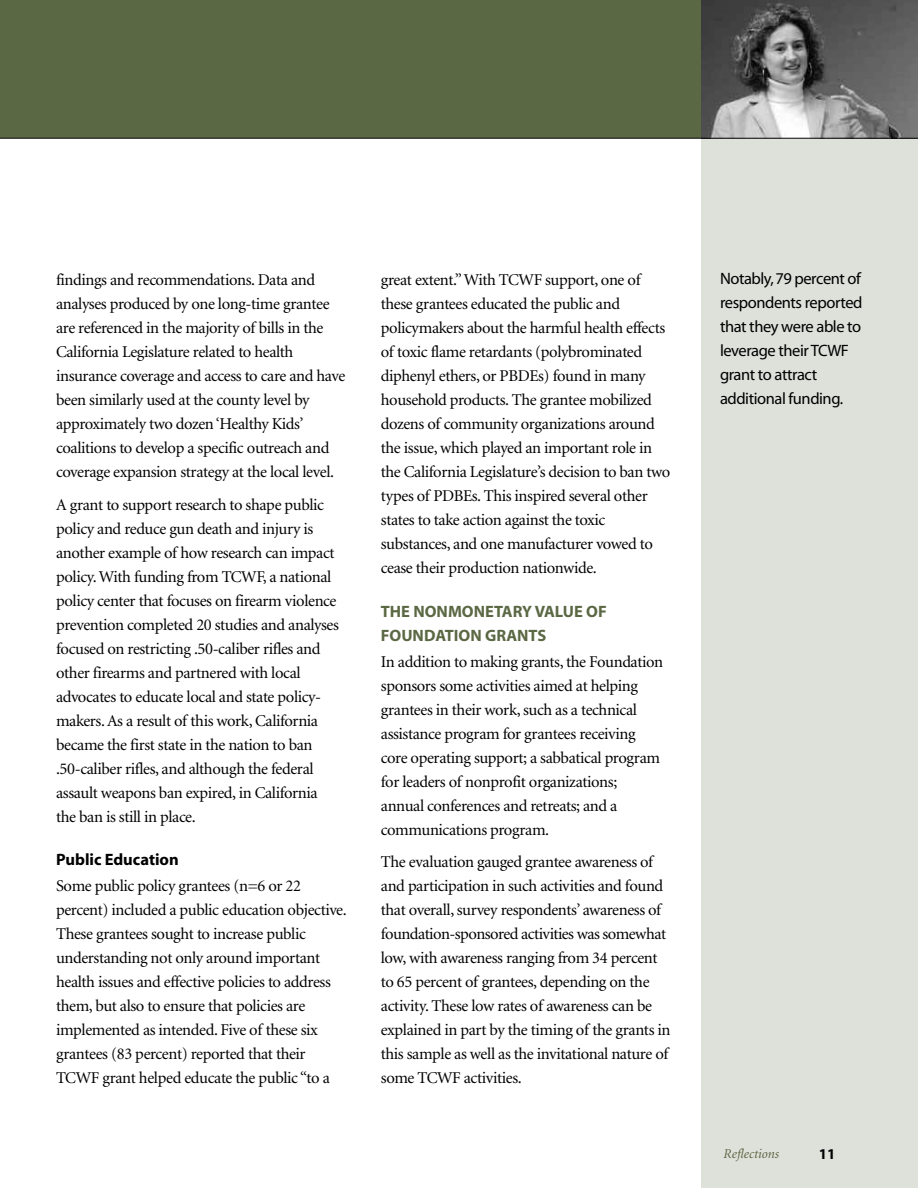
<style>
.page{position:relative;width:918px;height:1188px;background:#fff}
.page>*{position:absolute;margin:0;border:0;box-sizing:border-box;transform-origin:0 0}
.t1{font:16.5px/24px "Minion";letter-spacing:-.025em;color:#000}
.t2{font:16.5px/24px "Myriad";letter-spacing:-.025em;color:#000}
.t3{font:700 16.5px/24px "Myriad";color:#5b6844}
.t4{font:700 16.5px "Myriad";color:#000}
.t5{font:700 15px "Myriad";color:#000}
.t6{font:italic 13.5px "Minion";color:#5b6844}
</style>
<div class="page">
<div style="left:701px;top:136px;width:217px;height:1052px;background:#dee1da"></div>
<div style="left:0;top:0;width:742px;height:138px;background:#5b6844"></div>
<img style="left:701px;top:0;width:217px;height:138px">
<hr style="left:0;top:138px;width:918px;height:1px;background:#000">
<p class="t1" style="left:56px;top:269px;width:291px">findings and recommendations. Data and analyses produced by one long-time grantee are referenced in the majority of bills in the California Legislature related to health insurance coverage and access to care and have been similarly used at the county level by approximately two dozen ‘Healthy Kids’ coalitions to develop a specific outreach and coverage expansion strategy at the local level.</p>
<p class="t1" style="left:56px;top:494px;width:284px">A grant to support research to shape public policy and reduce gun death and injury is another example of how research can impact policy. With funding from TCWF, a national policy center that focuses on firearm violence prevention completed 20 studies and analyses focused on restricting .50-caliber rifles and other firearms and partnered with local advocates to educate local and state policy&shy;makers. As a result of this work, California became the first state in the nation to ban .50-caliber rifles, and although the federal assault weapons ban expired, in California the ban is still in place.</p>
<p class="t4" style="left:56px;top:853px;width:124px">Public Education</p>
<p class="t1" style="left:56px;top:875px;width:292px">Some public policy grantees (n=6 or 22 percent) included a public education objective.<br>These grantees sought to increase public understanding not only around important health issues and effective policies to address them, but also to ensure that policies are implemented as intended. Five of these six grantees (83 percent) reported that their TCWF grant helped educate the public “to a</p>
<p class="t1" style="left:381px;top:269px;width:291px">great extent.”With TCWF support, one of these grantees educated the public and policymakers about the harmful health effects of toxic flame retardants (polybrominated diphenyl ethers, or PBDEs) found in many household products. The grantee mobilized dozens of community organizations around the issue, which played an important role in the California Legislature’s decision to ban two types of PDBEs. This inspired several other states to take action against the toxic substances, and one manufacturer vowed to cease their production nationwide.</p>
<p class="t3" style="left:381px;top:600px;width:227px">THE NONMONETARY VALUE OF<br>FOUNDATION GRANTS</p>
<p class="t1" style="left:381px;top:651px;width:284px">In addition to making grants, the Foundation sponsors some activities aimed at helping grantees in their work, such as a technical assistance program for grantees receiving core operating support; a sabbatical program for leaders of nonprofit organizations; annual conferences and retreats; and a communications program.</p>
<p class="t1" style="left:381px;top:851px;width:291px">The evaluation gauged grantee awareness of and participation in such activities and found that overall, survey respondents’ awareness of foundation-sponsored activities was somewhat low, with awareness ranging from 34 percent to 65 percent of grantees, depending on the activity. These low rates of awareness can be explained in part by the timing of the grants in this sample as well as the invitational nature of some TCWF activities.</p>
<p class="t2" style="left:720px;top:268px;width:144px">Notably,79 percent of respondents reported that they were able to leverage their TCWF grant to attract additional funding.</p>
<p class="t6" style="left:724px;top:1149px;width:57px">Reflections</p>
<p class="t5" style="left:819px;top:1148px;width:18px">11</p>
</div>
